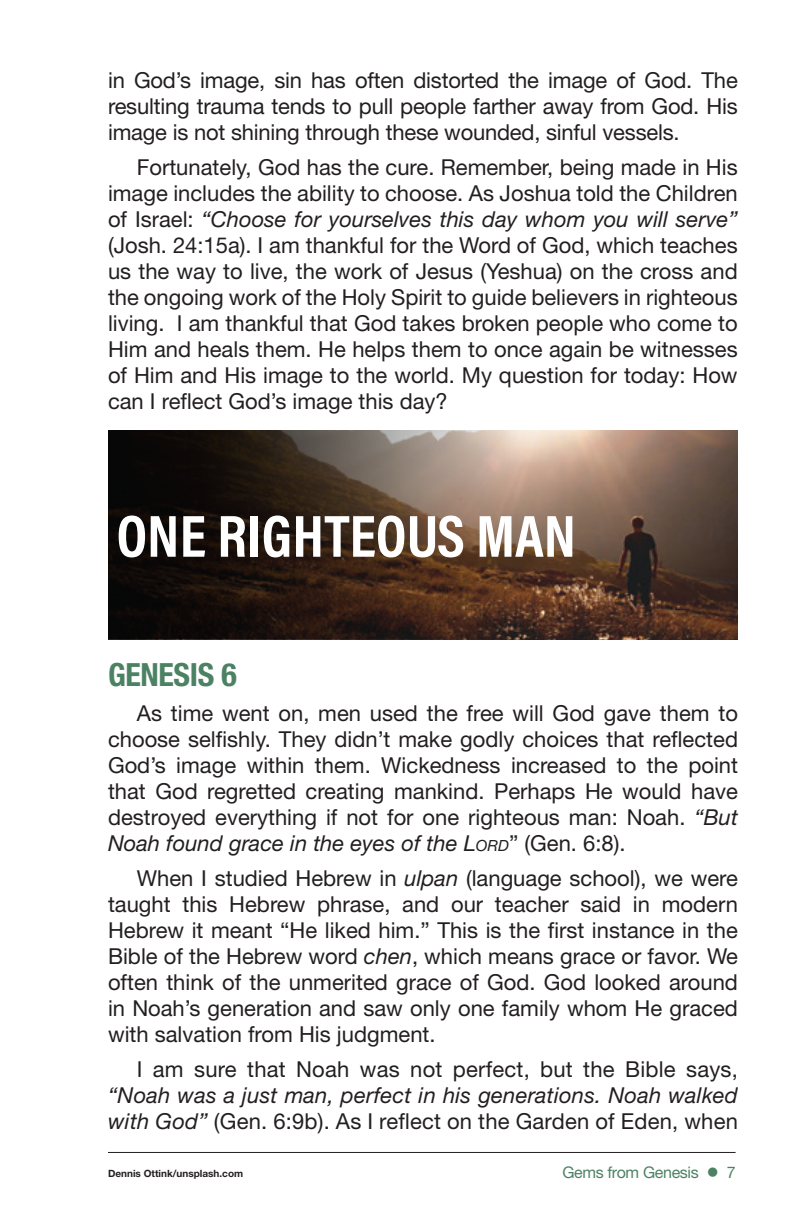
<style>
.page{position:relative;width:792px;height:1224px;background:#fff}
.page>*{position:absolute;margin:0;border:0;box-sizing:border-box;transform-origin:0 0}
.t1{font:60px "Acumin Variable Concept";color:#fff}
.t2{font:700 condensed 32px "Helvetica Neue LT Std";letter-spacing:-.01em;color:#4c8264}
.t3{font:22px/26px "Helvetica Neue LT Std";color:#231f20;text-align:justify}
.t4{font:italic 22px/26px "Helvetica Neue LT Std";letter-spacing:.01em;color:#231f20}
.t5{font:16px "Helvetica Neue LT Std";letter-spacing:-.02em;color:#4c8264}
.t6{font:700 10px "Helvetica Neue LT Std";color:#231f20}
.s1{font-style:italic}
.s2{font-style:italic;font-size:15.4px}
.s3{font-style:normal}
</style>
<div class="page">
<hr style="left:108px;top:1152px;width:628px;height:1px;background:#231f20">
<img style="left:537px;top:430px;width:201px;height:209px">
<svg style="left:108px;top:430px;width:429px;height:209px"></svg>
<p class="t3" style="left:108px;top:67px;width:631px">in God’s image, sin has often distorted the image of God. The resulting trauma tends to pull people farther away from God. His image is not shining through these wounded, sinful vessels.</p>
<p class="t3" style="left:108px;top:154px;width:631px;text-indent:29px">Fortunately, God has the cure. Remember, being made in His image includes the ability to choose. As Joshua told the Children of Israel: <span class="s1">“Choose for yourselves this day whom you will serve” </span>(Josh. 24:15a). I am thankful for the Word of God, which teaches us the way to live, the work of Jesus (Yeshua) on the cross and the ongoing work of the Holy Spirit to guide believers in righteous living. I am thankful that God takes broken people who come to Him and heals them. He helps them to once again be witnesses of Him and His image to the world. My question for today: How can I reflect God’s image this day?</p>
<h1 class="t1" style="left:117px;top:495px;width:461px">ONE RIGHTEOUS MAN</h1>
<h2 class="t2" style="left:108px;top:656px;width:130px">GENESIS 6</h2>
<p class="t3" style="left:108px;top:700px;width:632px;text-indent:29px">As time went on, men used the free will God gave them to choose selfishly. They didn’t make godly choices that reflected God’s image within them. Wickedness increased to the point that God regretted creating mankind. Perhaps He would have destroyed everything if not for one righteous man: Noah. <span class="s1">“But Noah found grace in the eyes of the</span> <span class="s1">L</span><span class="s2">ord</span>” (Gen. 6:8).</p>
<p class="t3" style="left:108px;top:865px;width:632px;text-indent:29px">When I studied Hebrew in <span class="s1">ulpan</span> (language school), we were taught this Hebrew phrase, and our teacher said in modern Hebrew it meant “He liked him.” This is the first instance in the Bible of the Hebrew word <span class="s1">chen</span>, which means grace or favor. We often think of the unmerited grace of God. God looked around in Noah’s generation and saw only one family whom He graced with salvation from His judgment.</p>
<p class="t3" style="left:137px;top:1056px;width:603px">I am sure that Noah was not perfect, but the Bible says,</p>
<p class="t4" style="left:108px;top:1082px;width:631px">“Noah was a just man, perfect in his generations. Noah walked with God” <span class="s3">(Gen. 6:9b). As I reflect on the Garden of Eden, when</span></p>
<p class="t6" style="left:108px;top:1168px;width:137px">Dennis Ottink/unsplash.com</p>
<p class="t5" style="left:562px;top:1163px;width:175px">Gems from Genesis ● 7</p>
</div>
